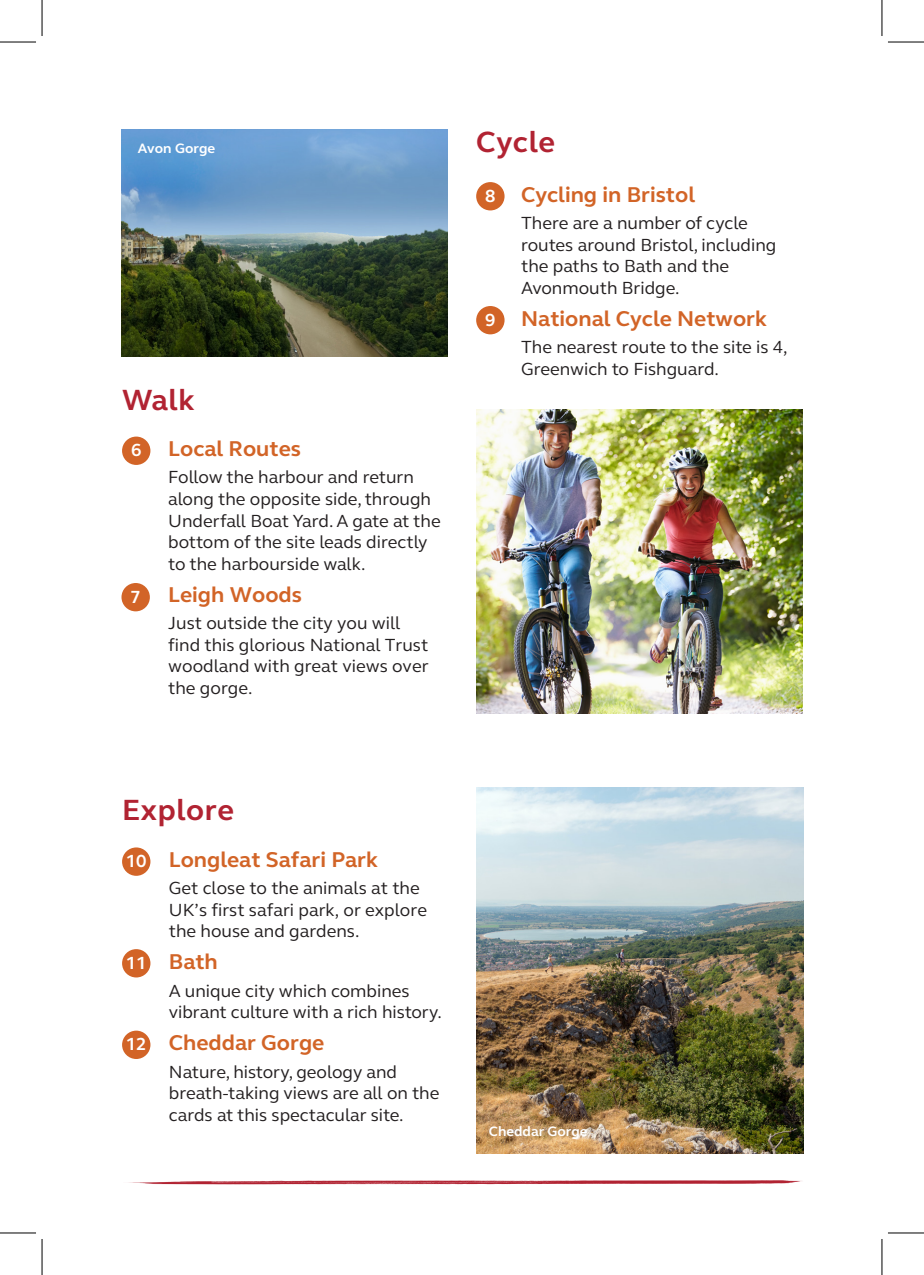
<style>
.page{position:relative;width:924px;height:1275px;background:#fff}
.page>*{position:absolute;margin:0;border:0;box-sizing:border-box;transform-origin:0 0}
.SL_Heading{font:700 30px "FS Elliot";letter-spacing:.025em;color:#b12332}
.SL_Attraction_Title{font:700 22px "FS Elliot";color:#d26427}
.SL_Attraction_Copy{font:18px/21.6px "FS Elliot";color:#231f20}
.Body_copy{font:18px/21.6px "FS Elliot";color:#231f20}
.SL_Attraction_Copy-2{font:700 18px "FS Elliot";color:#fff}
.SL_Image_Text{font:700 14px "FS Elliot";color:#fff}
</style>
<div class="page">
<img style="left:476px;top:410px;width:326px;height:303px">
<img style="left:476px;top:788px;width:326px;height:365px">
<div style="left:122px;top:1030px;width:28px;height:29px;background:#d26427;border-radius:50%"></div>
<div style="left:122px;top:949px;width:28px;height:28px;background:#d26427;border-radius:50%"></div>
<div style="left:121px;top:583px;width:29px;height:28px;background:#d26427;border-radius:50%"></div>
<div style="left:122px;top:436px;width:28px;height:29px;background:#d26427;border-radius:50%"></div>
<img style="left:121px;top:129px;width:326px;height:228px">
<div style="left:476px;top:306px;width:28px;height:28px;background:#d26427;border-radius:50%"></div>
<div style="left:476px;top:182px;width:28px;height:28px;background:#d26427;border-radius:50%"></div>
<div style="left:122px;top:847px;width:28px;height:29px;background:#d26427;border-radius:50%"></div>
<svg style="left:128px;top:1180px;width:674px;height:5px"></svg>
<hr style="left:0;top:42px;width:36px;height:1px;background:#000">
<hr style="left:887px;top:42px;width:36px;height:1px;background:#000">
<hr style="left:0;top:1232px;width:36px;height:1px;background:#000">
<hr style="left:887px;top:1232px;width:36px;height:1px;background:#000">
<hr style="left:42px;top:0;width:1px;height:36px;background:#000">
<hr style="left:42px;top:1239px;width:1px;height:36px;background:#000">
<hr style="left:881px;top:0;width:1px;height:36px;background:#000">
<hr style="left:881px;top:1239px;width:1px;height:36px;background:#000">
<p class="SL_Image_Text" style="left:138px;top:139px;width:79px">Avon Gorge</p>
<p class="SL_Heading" style="left:122px;top:379px;width:74px">Walk</p>
<p class="SL_Attraction_Title" style="left:168px;top:434px;width:134px">Local Routes</p>
<p class="SL_Attraction_Copy" style="left:168px;top:466px;width:274px">Follow the harbour and return along the opposite side, through<br>Underfall Boat Yard. A gate at the bottom of the site leads directly to the harbourside walk.</p>
<p class="SL_Attraction_Title" style="left:168px;top:580px;width:135px">Leigh Woods</p>
<p class="SL_Attraction_Copy" style="left:168px;top:612px;width:262px">Just outside the city you will find this glorious National Trust woodland with great views over the gorge.</p>
<p class="SL_Attraction_Copy-2" style="left:131px;top:438px;width:12px">6</p>
<p class="SL_Attraction_Copy-2" style="left:130px;top:584px;width:12px">7</p>
<p class="SL_Heading" style="left:476px;top:121px;width:80px">Cycle</p>
<p class="SL_Attraction_Copy-2" style="left:485px;top:183px;width:12px">8</p>
<p class="SL_Attraction_Copy-2" style="left:485px;top:307px;width:12px">9</p>
<p class="SL_Attraction_Title" style="left:521px;top:179px;width:175px">Cycling in Bristol</p>
<p class="SL_Attraction_Copy" style="left:521px;top:212px;width:257px">There are a number of cycle routes around Bristol, including the paths to Bath and the<br>Avonmouth Bridge.</p>
<p class="SL_Attraction_Title" style="left:521px;top:304px;width:247px">National Cycle Network</p>
<p class="SL_Attraction_Copy" style="left:521px;top:336px;width:268px">The nearest route to the site is 4,<br>Greenwich to Fishguard.</p>
<p class="SL_Heading" style="left:122px;top:790px;width:113px">Explore</p>
<p class="SL_Attraction_Copy-2" style="left:126px;top:849px;width:22px">10</p>
<p class="SL_Attraction_Copy-2" style="left:126px;top:950px;width:22px">11</p>
<p class="SL_Attraction_Copy-2" style="left:126px;top:1032px;width:22px">12</p>
<p class="SL_Attraction_Title" style="left:169px;top:844px;width:210px">Longleat Safari Park</p>
<p class="SL_Attraction_Copy" style="left:169px;top:876px;width:259px">Get close to the animals at the<br>UK’s first safari park, or explore the house and gardens.</p>
<p class="SL_Attraction_Title" style="left:169px;top:947px;width:50px">Bath</p>
<p class="SL_Attraction_Copy" style="left:169px;top:979px;width:274px">A unique city which combines vibrant culture with a rich history.</p>
<p class="SL_Attraction_Title" style="left:169px;top:1028px;width:157px">Cheddar Gorge</p>
<p class="Body_copy" style="left:169px;top:1060px;width:272px">Nature, history, geology and breath-taking views are all on the cards at this spectacular site.</p>
<p class="SL_Image_Text" style="left:488px;top:1122px;width:100px">Cheddar Gorge</p>
</div>
